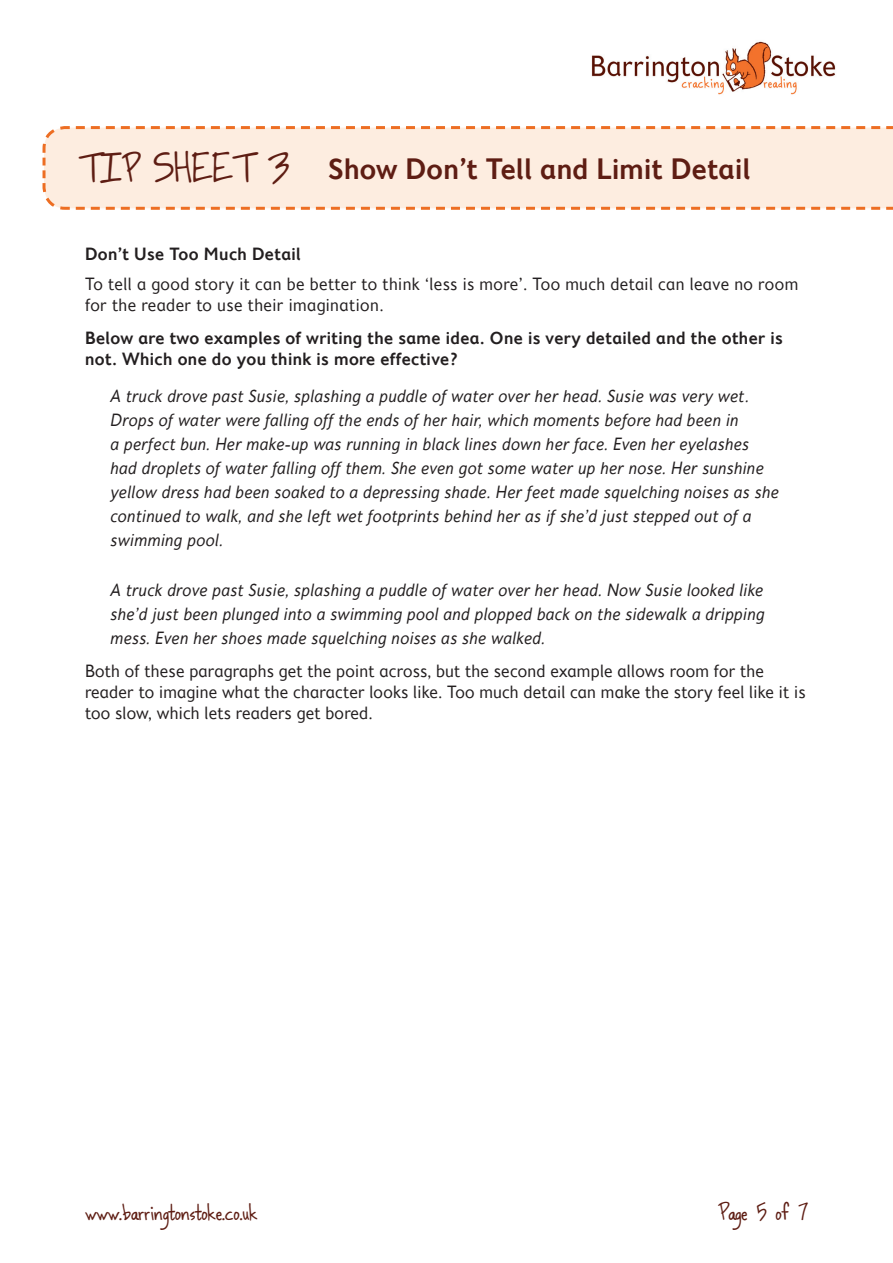
<style>
.page{position:relative;width:893px;height:1263px;background:#fff}
.page>*{position:absolute;margin:0;border:0;box-sizing:border-box;transform-origin:0 0}
.Part_Header{font:600 30px "Fiendstar";color:#5e1d13}
.Part_Header-2{font:700 30px "Dancinginthe Minefields";color:#5e1d13}
.Example{font:italic 18px/24px "Fiendstar";letter-spacing:.01em;color:#231f20}
.Body_Text_First_Para{font:18px/21px "Fiendstar";color:#231f20}
.In_Text_Title{font:600 18px/21px "Fiendstar";letter-spacing:.01em;color:#231f20}
.t1{font:700 18px "Dancinginthe Minefields";letter-spacing:.01em;color:#5e1d13}
.Question_Title{font:600 18px "Fiendstar";letter-spacing:.01em;color:#231f20}
</style>
<div class="page">
<img style="left:591px;top:41px;width:245px;height:54px">
<svg style="left:42px;top:126px;width:851px;height:84px;background:#fce7d7"></svg>
<p class="Part_Header-2" style="left:79px;top:155px;width:212px">Tip Sheet 3</p>
<p class="Part_Header" style="left:328px;top:152px;width:424px">Show Don’t Tell and Limit Detail</p>
<p class="Question_Title" style="left:85px;top:244px;width:217px">Don’t Use Too Much Detail</p>
<p class="Body_Text_First_Para" style="left:85px;top:273px;width:715px">To tell a good story it can be better to think ‘less is more’. Too much detail can leave no room for the reader to use their imagination.</p>
<p class="In_Text_Title" style="left:85px;top:328px;width:699px">Below are two examples of writing the same idea. One is very detailed and the other is not. Which one do you think is more effective?</p>
<p class="Example" style="left:111px;top:384px;width:670px">A truck drove past Susie, splashing a puddle of water over her head. Susie was very wet.<br>Drops of water were falling off the ends of her hair, which moments before had been in<br>a perfect bun. Her make-up was running in black lines down her face. Even her eyelashes had droplets of water falling off them. She even got some water up her nose. Her sunshine yellow dress had been soaked to a depressing shade. Her feet made squelching noises as she continued to walk, and she left wet footprints behind her as if she’d just stepped out of a swimming pool.</p>
<p class="Example" style="left:111px;top:578px;width:656px;text-align:justify">A truck drove past Susie, splashing a puddle of water over her head. Now Susie looked like she’d just been plunged into a swimming pool and plopped back on the sidewalk a dripping mess. Even her shoes made squelching noises as she walked.</p>
<p class="Body_Text_First_Para" style="left:85px;top:661px;width:722px">Both of these paragraphs get the point across, but the second example allows room for the reader to imagine what the character looks like. Too much detail can make the story feel like it is too slow, which lets readers get bored.</p>
<p class="t1" style="left:85px;top:1204px;width:174px">www.barringtonstoke.co.uk</p>
<p class="t1" style="left:718px;top:1204px;width:91px">Page 5 of 7</p>
</div>
